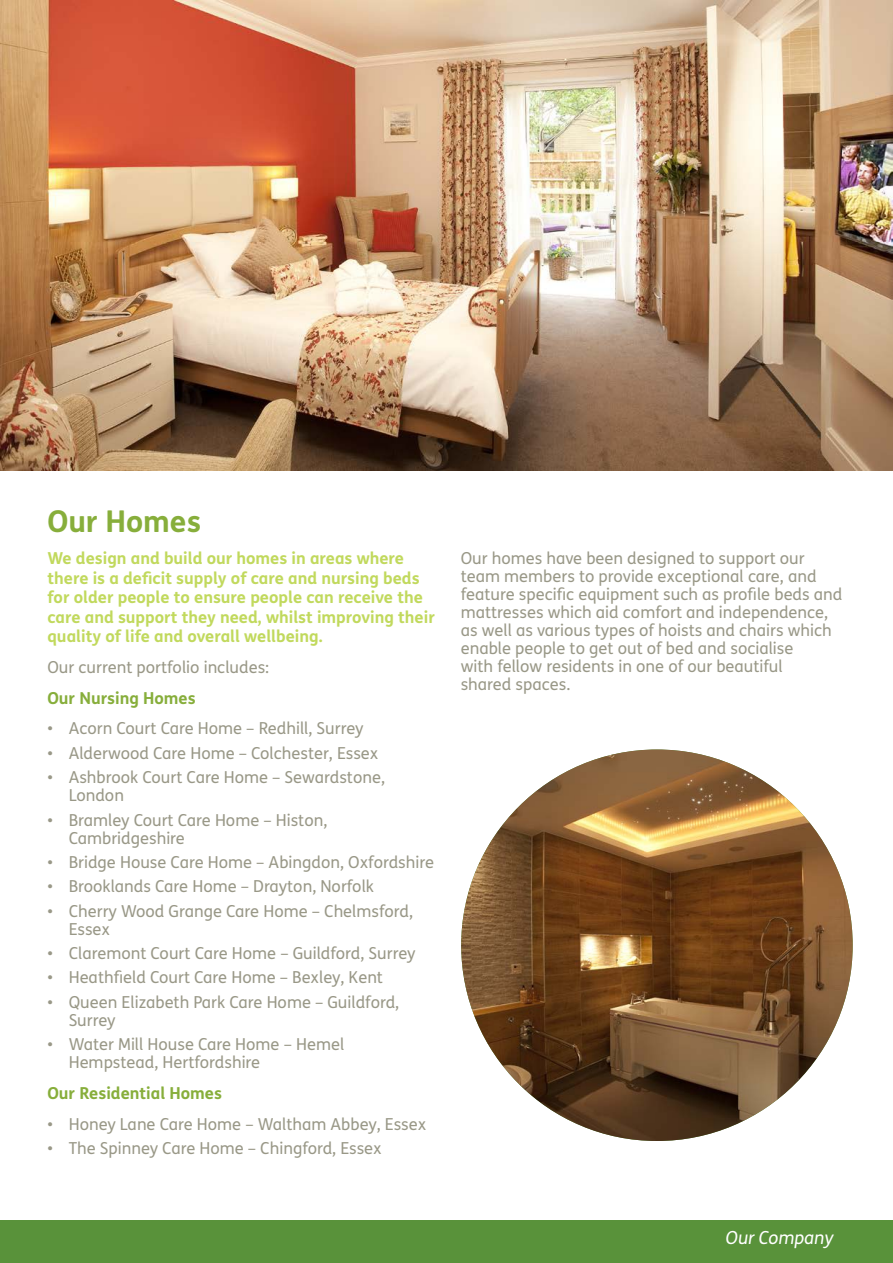
<style>
.page{position:relative;width:893px;height:1263px;background:#fff}
.page>*{position:absolute;margin:0;border:0;box-sizing:border-box;transform-origin:0 0}
.t1{font:700 30px "FS Me";color:#87ae3b}
.t2{font:italic 18px "FS Me";color:#fff}
.t3{font:16.5px/18px "FS Me";color:#999887}
.t4{font:700 16.5px/19.5px "FS Me";color:#c1d95d}
.t5{font:700 16.5px "FS Me";color:#87ae3b}
</style>
<div class="page">
<img style="left:0;top:0;width:893px;height:470px">
<img style="left:461px;top:749px;width:392px;height:392px;border-radius:196px">
<div style="left:0;top:1221px;width:893px;height:42px;background:#59923a"></div>
<p class="t1" style="left:47px;top:498px;width:155px">Our Homes</p>
<p class="t4" style="left:47px;top:548px;width:389px">We design and build our homes in areas where there is a deficit supply of care and nursing beds for older people to ensure people can receive the care and support they need, whilst improving their quality of life and overall wellbeing.</p>
<p class="t3" style="left:47px;top:658px;width:223px">Our current portfolio includes:</p>
<p class="t5" style="left:47px;top:685px;width:150px">Our Nursing Homes</p>
<p class="t3" style="left:47px;top:719px;width:317px">• Acorn Court Care Home – Redhill, Surrey</p>
<p class="t3" style="left:47px;top:744px;width:333px">• Alderwood Care Home – Colchester, Essex</p>
<p class="t3" style="left:69px;top:768px;width:318px;text-indent:-21px">• Ashbrook Court Care Home – Sewardstone,<br>London</p>
<p class="t3" style="left:69px;top:810px;width:260px;text-indent:-21px">• Bramley Court Care Home – Histon,<br>Cambridgeshire</p>
<p class="t3" style="left:47px;top:853px;width:388px">• Bridge House Care Home – Abingdon, Oxfordshire</p>
<p class="t3" style="left:47px;top:877px;width:328px">• Brooklands Care Home – Drayton, Norfolk</p>
<p class="t3" style="left:69px;top:901px;width:346px;text-indent:-21px">• Cherry Wood Grange Care Home – Chelmsford,<br>Essex</p>
<p class="t3" style="left:47px;top:944px;width:369px">• Claremont Court Care Home – Guildford, Surrey</p>
<p class="t3" style="left:47px;top:968px;width:337px">• Heathfield Court Care Home – Bexley, Kent</p>
<p class="t3" style="left:69px;top:993px;width:332px;text-indent:-21px">• Queen Elizabeth Park Care Home – Guildford,<br>Surrey</p>
<p class="t3" style="left:69px;top:1035px;width:277px;text-indent:-21px">• Water Mill House Care Home – Hemel<br>Hempstead, Hertfordshire</p>
<p class="t5" style="left:47px;top:1080px;width:176px">Our Residential Homes</p>
<p class="t3" style="left:47px;top:1115px;width:380px">• Honey Lane Care Home – Waltham Abbey, Essex</p>
<p class="t3" style="left:47px;top:1139px;width:336px">• The Spinney Care Home – Chingford, Essex</p>
<p class="t3" style="left:461px;top:549px;width:383px">Our homes have been designed to support our team members to provide exceptional care, and feature specific equipment such as profile beds and mattresses which aid comfort and independence, as well as various types of hoists and chairs which enable people to get out of bed and socialise<br>with fellow residents in one of our beautiful<br>shared spaces.</p>
<p class="t2" style="left:726px;top:1225px;width:109px">Our Company</p>
</div>
